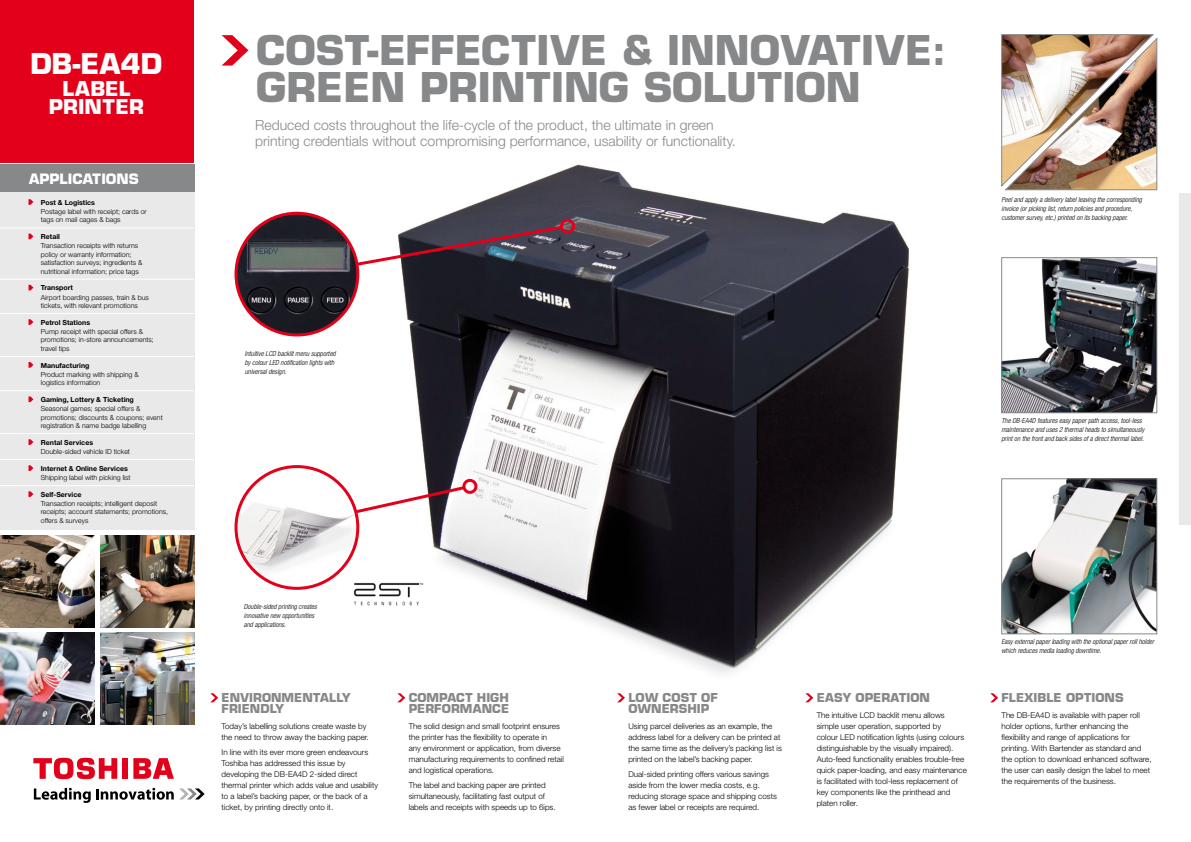
<style>
.page{position:relative;width:1191px;height:842px;background:#fff}
.page>*{position:absolute;margin:0;border:0;box-sizing:border-box;transform-origin:0 0}
.t1{font:700 40px/37px "Eurostile";color:#87888a}
.t2{font:700 28px "Eurostile";color:#fff}
.t3{font:700 20px/18px "Eurostile";color:#fff}
.t4{font:300 14px/16px "Helvetica Neue";color:#87888a}
.t5{font:700 14px "Eurostile";color:#fff}
.t6{font:700 12px/11px "Eurostile";color:#87888a}
.t7{font:700 12px/11px "Eurostile";letter-spacing:.02em;color:#87888a}
.t8{font:300 8px/11px "Helvetica Neue";color:#000}
.t9{font:300 7px/8.4px "Helvetica Neue";color:#000}
.t10{font:italic 300 condensed 7px/9px "Helvetica Neue";color:#000}
.t11{font:700 7px "Helvetica Neue";color:#000}
</style>
<div class="page">
<img style="left:402px;top:164px;width:507px;height:509px">
<div style="left:0;top:193px;width:194px;height:337px;background:#e9e9ea"></div>
<div style="left:0;top:164px;width:194px;height:27px;background:#87888a"></div>
<img style="left:100px;top:536px;width:94px;height:91px">
<img style="left:0;top:536px;width:94px;height:91px">
<img style="left:100px;top:633px;width:94px;height:91px">
<img style="left:0;top:633px;width:94px;height:91px">
<div style="left:0;top:0;width:194px;height:163px;background:#e2001a"></div>
<div style="left:122px;top:758px;width:6px;height:21px;background:#e2001a"></div>
<svg style="left:133px;top:758px;width:41px;height:21px"></svg>
<svg style="left:33px;top:757px;width:84px;height:22px"></svg>
<svg style="left:34px;top:788px;width:171px;height:15px"></svg>
<div style="left:1179px;top:193px;width:12px;height:331px;background:#e9e9ea"></div>
<hr style="left:0;top:227px;width:194px;height:1px;background:#fff">
<hr style="left:0;top:279px;width:194px;height:1px;background:#fff">
<hr style="left:0;top:313px;width:194px;height:1px;background:#fff">
<hr style="left:0;top:356px;width:194px;height:1px;background:#fff">
<hr style="left:0;top:390px;width:194px;height:1px;background:#fff">
<hr style="left:0;top:433px;width:194px;height:1px;background:#fff">
<hr style="left:0;top:459px;width:194px;height:1px;background:#fff">
<hr style="left:0;top:485px;width:194px;height:1px;background:#fff">
<svg style="left:28px;top:199px;width:5px;height:6px"></svg>
<svg style="left:28px;top:234px;width:5px;height:5px"></svg>
<svg style="left:28px;top:285px;width:5px;height:5px"></svg>
<svg style="left:28px;top:319px;width:5px;height:6px"></svg>
<svg style="left:28px;top:362px;width:5px;height:6px"></svg>
<svg style="left:28px;top:396px;width:5px;height:6px"></svg>
<svg style="left:28px;top:439px;width:5px;height:6px"></svg>
<svg style="left:28px;top:465px;width:5px;height:6px"></svg>
<svg style="left:28px;top:491px;width:5px;height:6px"></svg>
<img style="left:1003px;top:481px;width:152px;height:151px">
<div style="left:1001px;top:479px;width:156px;height:155px;border:1px solid #87888a"></div>
<img style="left:1003px;top:259px;width:152px;height:152px">
<div style="left:1001px;top:257px;width:156px;height:156px;border:1px solid #87888a"></div>
<img style="left:1001px;top:34px;width:156px;height:156px">
<svg style="left:222px;top:35px;width:26px;height:31px"></svg>
<svg style="left:210px;top:693px;width:8px;height:9px"></svg>
<svg style="left:397px;top:693px;width:8px;height:9px"></svg>
<svg style="left:617px;top:693px;width:8px;height:9px"></svg>
<svg style="left:805px;top:693px;width:8px;height:9px"></svg>
<svg style="left:990px;top:693px;width:8px;height:9px"></svg>
<svg style="left:333px;top:224px;width:232px;height:54px"></svg>
<div style="left:560px;top:219px;width:15px;height:15px;border:3px solid #e2001a;border-radius:50%"></div>
<svg style="left:340px;top:484px;width:127px;height:46px"></svg>
<div style="left:462px;top:479px;width:15px;height:15px;border:3px solid #e2001a;border-radius:50%"></div>
<img style="left:236px;top:467px;width:122px;height:121px;border-radius:61px">
<div style="left:234px;top:465px;width:125px;height:125px;border:3px solid #e2001a;border-radius:50%"></div>
<img style="left:236px;top:213px;width:122px;height:122px;border-radius:61px">
<div style="left:234px;top:212px;width:125px;height:124px;border:3px solid #e2001a;border-radius:50%"></div>
<img style="left:353px;top:577px;width:79px;height:33px">
<h2 class="t2" style="left:30px;top:47px;width:122px">DB-EA4D</h2>
<h3 class="t3" style="left:62px;top:80px;width:15px">LAB</h3>
<h3 class="t3" style="left:49px;top:80px;width:96px;text-indent:56px">EL<br>PRINTER</h3>
<h3 class="t5" style="left:29px;top:170px;width:20px">APPLI</h3>
<h3 class="t5" style="left:72px;top:170px;width:68px">CATIONS</h3>
<p class="t11" style="left:41px;top:198px;width:56px">Post &amp; Logistics</p>
<p class="t9" style="left:41px;top:207px;width:107px">Postage label with receipt; cards or tags on mail cages &amp; bags</p>
<p class="t11" style="left:41px;top:232px;width:21px">Retail</p>
<p class="t9" style="left:41px;top:241px;width:103px">Transaction receipts with returns policy or warranty information; satisfaction surveys; ingredients &amp; nutritional information; price tags</p>
<p class="t11" style="left:41px;top:284px;width:34px">Transport</p>
<p class="t9" style="left:41px;top:293px;width:110px">Airport boarding passes, train &amp; bus tickets, with relevant promotions</p>
<p class="t11" style="left:41px;top:318px;width:51px">Petrol Stations</p>
<p class="t9" style="left:41px;top:327px;width:115px">Pump receipt with special offers &amp; promotions; in-store announcements; travel tips</p>
<p class="t11" style="left:41px;top:361px;width:50px">Manufacturing</p>
<p class="t9" style="left:41px;top:370px;width:99px">Product marking with shipping &amp; logistics information</p>
<p class="t11" style="left:41px;top:395px;width:95px">Gaming, Lottery &amp; Ticketing</p>
<p class="t9" style="left:41px;top:404px;width:123px">Seasonal games; special offers &amp; promotions; discounts &amp; coupons; event registration &amp; name badge labelling</p>
<p class="t11" style="left:41px;top:438px;width:54px">Rental Services</p>
<p class="t9" style="left:41px;top:447px;width:91px">Double-sided vehicle ID ticket</p>
<p class="t11" style="left:41px;top:464px;width:88px">Internet &amp; Online Services</p>
<p class="t9" style="left:41px;top:473px;width:91px">Shipping label with picking list</p>
<p class="t11" style="left:41px;top:490px;width:42px">Self-Service</p>
<p class="t9" style="left:41px;top:499px;width:129px">Transaction receipts; intelligent deposit receipts; account statements; promotions, offers &amp; surveys</p>
<h1 class="t1" style="left:256px;top:32px;width:692px">COST-EFFECTIVE &amp; I NNOVATIVE:<br>GREEN PRINTINGSO</h1>
<h1 class="t1" style="left:702px;top:69px;width:159px">LUTION</h1>
<h3 class="t4" style="left:255px;top:116px;width:482px">Reduced costs throughout the life-cycle of the product, the ultimate in green printing credentials without compromising performance, usability or functionality.</h3>
<p class="t10" style="left:245px;top:349px;width:92px">Intuitive LCD backlit menu supported by colour LED notification lights with universal design.</p>
<p class="t10" style="left:1001px;top:195px;width:142px">Peel and apply a delivery label leaving the corresponding invoice (or picking list, return policies and procedure, customer survey, etc.) printed on its backing paper.</p>
<p class="t10" style="left:1001px;top:415px;width:144px">The DB-EA4D features easy paper path access, tool-less maintenance and uses 2 thermal heads to simultaneously print on the front and back sides of a direct thermal label.</p>
<p class="t10" style="left:244px;top:602px;width:74px">Double-sided printing creates innovative new opportunities and applications.</p>
<h3 class="t6" style="left:222px;top:692px;width:9px">ENVIR</h3>
<h3 class="t6" style="left:262px;top:692px;width:42px">ONMENT</h3>
<h3 class="t6" style="left:320px;top:692px;width:32px">ALLY</h3>
<h3 class="t6" style="left:222px;top:703px;width:17px">FRIENDL</h3>
<h3 class="t6" style="left:276px;top:703px;width:10px">Y</h3>
<p class="t8" style="left:222px;top:720px;width:149px">Today’s labelling solutions create waste by the need to throw away the backing paper.</p>
<p class="t8" style="left:222px;top:746px;width:158px">In line with its ever more green endeavours Toshiba has addressed this issue by developing the DB-EA4D 2-sided direct thermal printer which adds value and usability to a label’s backing paper, or the back of a ticket, by printing directly onto it.</p>
<h3 class="t6" style="left:409px;top:692px;width:102px">COMPACT HIGH<br>PER</h3>
<h3 class="t6" style="left:434px;top:703px;width:72px">FORMANCE</h3>
<p class="t8" style="left:409px;top:720px;width:157px">The solid design and small footprint ensures the printer has the flexibility to operate in<br>any environment or application, from diverse manufacturing requirements to confined retail and logistical operations.</p>
<p class="t8" style="left:409px;top:779px;width:148px">The label and backing paper are printed simultaneously, facilitating fast output of labels and receipts with speeds up to 6ips.</p>
<h3 class="t7" style="left:628px;top:692px;width:91px">LOW COST OF<br>OWNER</h3>
<h3 class="t6" style="left:678px;top:703px;width:23px">SHIP</h3>
<p class="t8" style="left:628px;top:720px;width:155px">Using parcel deliveries as an example, the address label for a delivery can be printed at the same time as the delivery’s packing list is printed on the label’s backing paper.</p>
<p class="t8" style="left:628px;top:768px;width:150px">Dual-sided printing offers various savings aside from the lower media costs, e.g. reducing storage space and shipping costs as fewer label or receipts are required.</p>
<h3 class="t6" style="left:816px;top:692px;width:58px">EASY OPER</h3>
<h3 class="t6" style="left:890px;top:692px;width:35px">ATION</h3>
<p class="t8" style="left:816px;top:709px;width:152px">The intuitive LCD backlit menu allows simple user operation, supported by<br>colour LED notification lights (using colours distinguishable by the visually impaired).<br>Auto-feed functionality enables trouble-free quick paper-loading, and easy maintenance is facilitated with tool-less replacement of key components like the printhead and platen roller.</p>
<p class="t10" style="left:1001px;top:637px;width:154px">Easy external paper loading with the optional paper roll holder which reduces media loading downtime.</p>
<h3 class="t6" style="left:1001px;top:692px;width:124px">FLEXIBLE OPTIONS</h3>
<p class="t8" style="left:1001px;top:709px;width:151px">The DB-EA4D is available with paper roll holder options, further enhancing the flexibility and range of applications for printing. With Bartender as standard and the option to download enhanced software, the user can easily design the label to meet the requirements of the business.</p>
</div>
